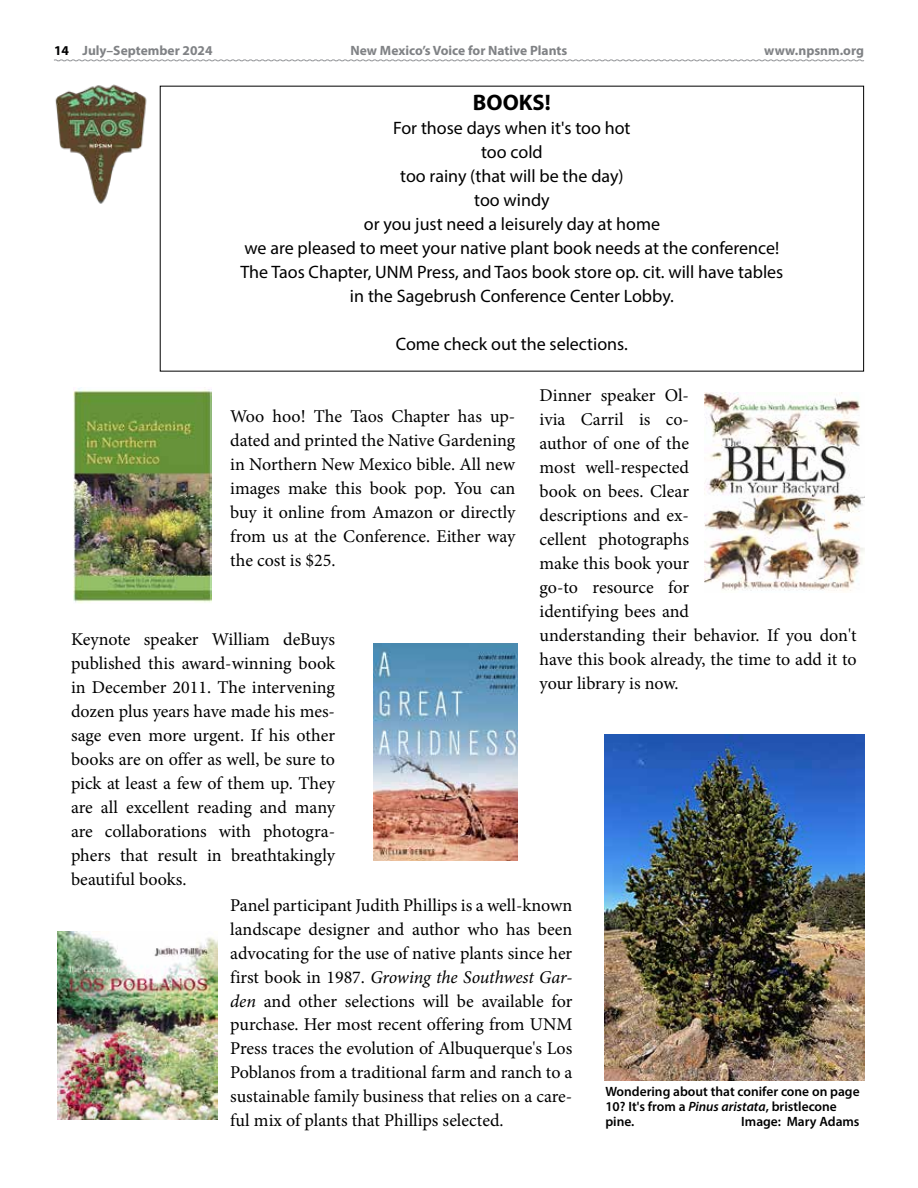
<style>
.page{position:relative;width:918px;height:1188px;background:#fff}
.page>*{position:absolute;margin:0;border:0;box-sizing:border-box;transform-origin:0 0}
.t1{font:700 22.5px "Myriad Pro";color:#000}
.t2{font:18px/24px "Minion Pro";color:#000;text-align:justify}
.t3{font:18px/24px "Myriad Pro";color:#000;text-align:center}
.t4{font:600 13.5px/15px "Myriad Pro";color:#000}
.t5{font:700 13.5px "Myriad Pro";color:#808285}
.s1{color:#000}
.s2{font-style:italic}
</style>
<div class="page">
<svg style="left:54px;top:59px;width:810px;height:3px"></svg>
<img style="left:55px;top:84px;width:92px;height:120px">
<img style="left:605px;top:735px;width:259px;height:345px">
<img style="left:74px;top:387px;width:137px;height:216px">
<img style="left:57px;top:932px;width:160px;height:188px">
<img style="left:704px;top:393px;width:160px;height:198px">
<img style="left:374px;top:644px;width:143px;height:216px">
<p class="t5" style="left:54px;top:42px;width:160px"><span class="s1">14</span> July–September 2024</p>
<p class="t5" style="left:351px;top:42px;width:218px">New Mexico’s Voice for Native Plants</p>
<p class="t5" style="left:764px;top:42px;width:101px">www.npsnm.org</p>
<p class="t1" style="left:473px;top:88px;width:79px">BOOKS!</p>
<p class="t3" style="left:240px;top:116px;width:544px">For those days when it's too hot<br>too cold<br>too rainy (that will be the day)<br>too windy<br>or you just need a leisurely day at home<br>we are pleased to meet your native plant book needs at the conference!<br>The Taos Chapter, UNM Press, and Taos book store op. cit. will have tables in the Sagebrush Conference Center Lobby.</p>
<p class="t3" style="left:396px;top:332px;width:234px">Come check out the selections.</p>
<p class="t2" style="left:230px;top:404px;width:287px">Woo hoo! The Taos Chapter has up&shy;dated and printed the Native Gardening in Northern New Mexico bible. All new images make this book pop. You can buy it online from Amazon or directly from us at the Conference. Either way the cost is $25.</p>
<p class="t2" style="left:71px;top:627px;width:266px">Keynote speaker William deBuys published this award-winning book in December 2011. The intervening dozen plus years have made his mes&shy;sage even more urgent. If his other books are on offer as well, be sure to pick at least a few of them up. They are all excellent reading and many are collaborations with photogra&shy;phers that result in breathtakingly beautiful books.</p>
<p class="t2" style="left:540px;top:384px;width:319px;text-align:left">Dinner speaker Ol-<br>ivia Carril is co-<br>author of one of the<br>most well-respected<br>book on bees. Clear<br>descriptions and ex-<br>cellent photographs<br>make this book your<br>go-to resource for<br>identifying bees and<br>understanding their behavior. If you don't have this book already, the time to add it to your library is now.</p>
<p class="t2" style="left:230px;top:893px;width:344px">Panel participant Judith Phillips is a well-known landscape designer and author who has been advocating for the use of native plants since her first book in 1987. <span class="s2">Growing the Southwest Gar&shy;den</span> and other selections will be available for purchase. Her most recent offering from UNM Press traces the evolution of Albuquerque's Los Poblanos from a traditional farm and ranch to a sustainable family business that relies on a care&shy;ful mix of plants that Phillips selected.</p>
<p class="t4" style="left:605px;top:1083px;width:256px">Wondering about that conifer cone on page<br>10? It's from a <span class="s2">Pinus aristata</span>, bristlecone pine.</p>
<p class="t4" style="left:741px;top:1113px;width:120px">Image: Mary Adams</p>
</div>
